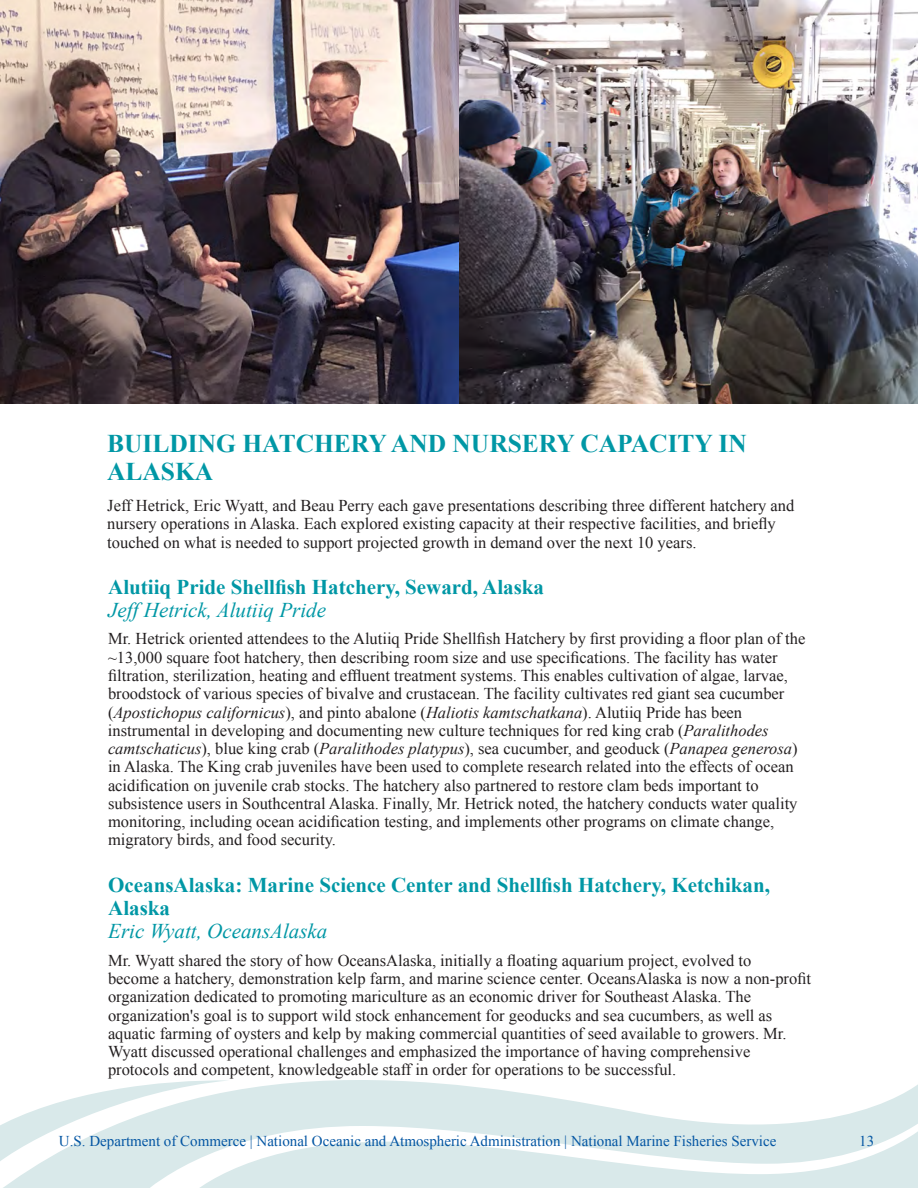
<style>
.page{position:relative;width:918px;height:1188px;background:#fff}
.page>*{position:absolute;margin:0;border:0;box-sizing:border-box;transform-origin:0 0}
.t1{font:700 25.5px/28.2px "Times New Roman";color:#0097a5}
.t2{font:700 21px/23.2px "Times New Roman";color:#0097a5}
.t3{font:italic 21px "Times New Roman";color:#0097a5}
.t4{font:16.5px/18.3px "Times New Roman";color:#231f20}
.t5{font:15px "Times New Roman";color:#0456a3}
.s1{font-style:italic}
</style>
<div class="page">
<img style="left:0;top:0;width:918px;height:403px">
<svg style="left:3px;top:1080px;width:915px;height:108px;fill:#d9e9ea"></svg>
<svg style="left:181px;top:1118px;width:737px;height:70px;fill:#d9e9ea"></svg>
<svg style="left:0;top:1080px;width:229px;height:88px"></svg>
<h2 class="t1" style="left:107px;top:428px;width:641px">BUILDING HATCHERY AND NURSERY CAPACITY IN<br>ALASKA</h2>
<p class="t4" style="left:107px;top:496px;width:689px">Jeff Hetrick, Eric Wyatt, and Beau Perry each gave presentations describing three different hatchery and nursery operations in Alaska. Each explored existing capacity at their respective facilities, and briefly touched on what is needed to support projected growth in demand over the next 10 years.</p>
<h3 class="t2" style="left:108px;top:574px;width:437px">Alutiiq Pride Shellfish Hatchery, Seward, Alaska</h3>
<h3 class="t3" style="left:108px;top:595px;width:219px">Jeff Hetrick, Alutiiq Pride</h3>
<p class="t4" style="left:108px;top:630px;width:699px">Mr. Hetrick oriented attendees to the Alutiiq Pride Shellfish Hatchery by first providing a floor plan of the ~13,000 square foot hatchery, then describing room size and use specifications. The facility has water filtration, sterilization, heating and effluent treatment systems. This enables cultivation of algae, larvae, broodstock of various species of bivalve and crustacean. The facility cultivates red giant sea cucumber (<span class="s1">Apostichopus californicus</span>), and pinto abalone (<span class="s1">Haliotis kamtschatkana</span>). Alutiiq Pride has been instrumental in developing and documenting new culture techniques for red king crab (<span class="s1">Paralithodes camtschaticus</span>), blue king crab (<span class="s1">Paralithodes platypus</span>), sea cucumber, and geoduck (<span class="s1">Panapea generosa</span>) in Alaska. The King crab juveniles have been used to complete research related into the effects of ocean acidification on juvenile crab stocks. The hatchery also partnered to restore clam beds important to subsistence users in Southcentral Alaska. Finally, Mr. Hetrick noted, the hatchery conducts water quality monitoring, including ocean acidification testing, and implements other programs on climate change, migratory birds, and food security.</p>
<h3 class="t2" style="left:108px;top:872px;width:663px">OceansAlaska: Marine Science Center and Shellfish Hatchery, Ketchikan,<br>Alaska</h3>
<h3 class="t3" style="left:108px;top:917px;width:221px">Eric Wyatt, OceansAlaska</h3>
<p class="t4" style="left:108px;top:951px;width:705px">Mr. Wyatt shared the story of how OceansAlaska, initially a floating aquarium project, evolved to<br>become a hatchery, demonstration kelp farm, and marine science center. OceansAlaska is now a non-profit organization dedicated to promoting mariculture as an economic driver for Southeast Alaska. The organization's goal is to support wild stock enhancement for geoducks and sea cucumbers, as well as aquatic farming of oysters and kelp by making commercial quantities of seed available to growers. Mr.<br>Wyatt discussed operational challenges and emphasized the importance of having comprehensive protocols and competent, knowledgeable staff in order for operations to be successful.</p>
<p class="t5" style="left:59px;top:1131px;width:719px">U.S. Department of Commerce | National Oceanic and Atmospheric Administration | National Marine Fisheries Service</p>
<p class="t5" style="left:859px;top:1131px;width:16px">13</p>
</div>
